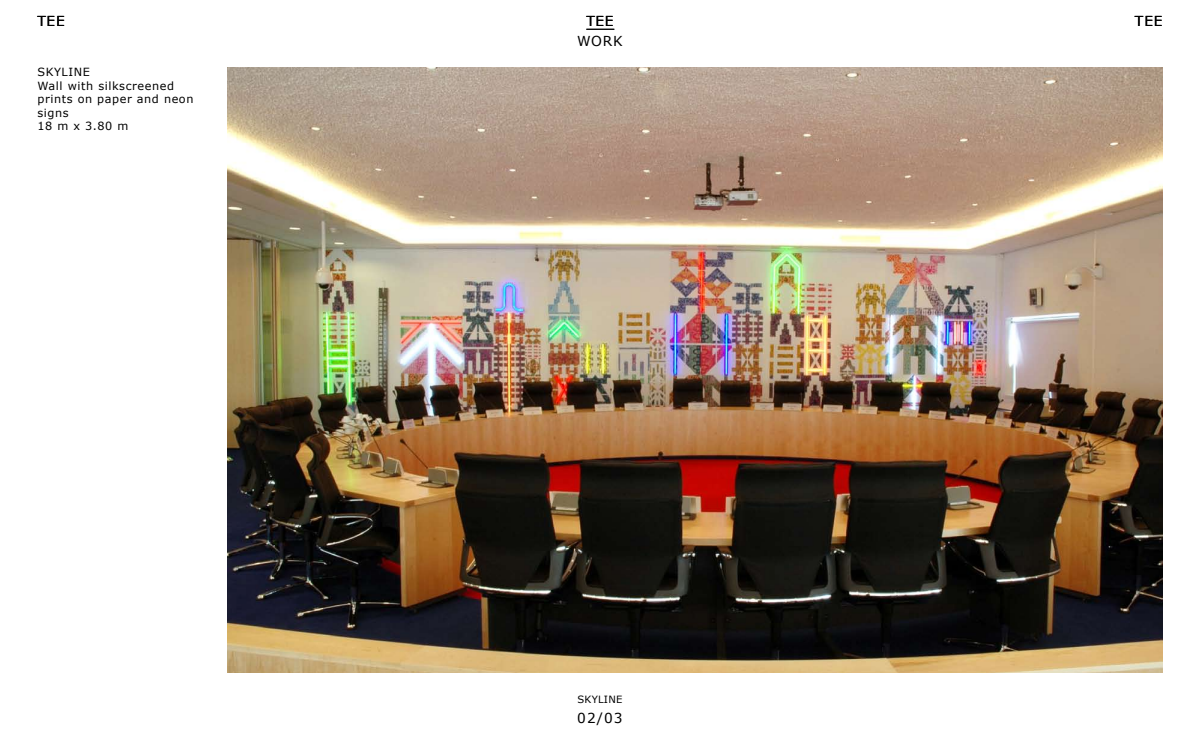
<style>
.page{position:relative;width:1200px;height:740px;background:#fff}
.page>*{position:absolute;margin:0;border:0;box-sizing:border-box;transform-origin:0 0}
.t1{font:13.75px "Verdana";letter-spacing:.07em;color:#000}
.t2{font:11.25px/13.5px "Verdana";letter-spacing:.05em;color:#000}
.t3{font:10px "Verdana";letter-spacing:.025em;color:#000}
</style>
<div class="page">
<svg style="left:586px;top:29px;width:28px;height:1px"></svg>
<img style="left:228px;top:68px;width:934px;height:604px">
<p class="t1" style="left:38px;top:12px;width:19px">TEE</p>
<p class="t1" style="left:586px;top:12px;width:19px">TEE</p>
<p class="t1" style="left:1135px;top:12px;width:19px">TEE</p>
<p class="t1" style="left:47px;top:12px;width:9px">E</p>
<p class="t1" style="left:596px;top:12px;width:9px">E</p>
<p class="t1" style="left:1144px;top:12px;width:9px">E</p>
<p class="t2" style="left:38px;top:65px;width:157px">SKYLINE<br>Wall with silkscreened prints on paper and neon signs<br>18 m x 3.80 m</p>
<p class="t1" style="left:577px;top:32px;width:47px">work</p>
<p class="t3" style="left:578px;top:692px;width:46px">skyline</p>
<p class="t1" style="left:577px;top:709px;width:47px">02/03</p>
</div>
